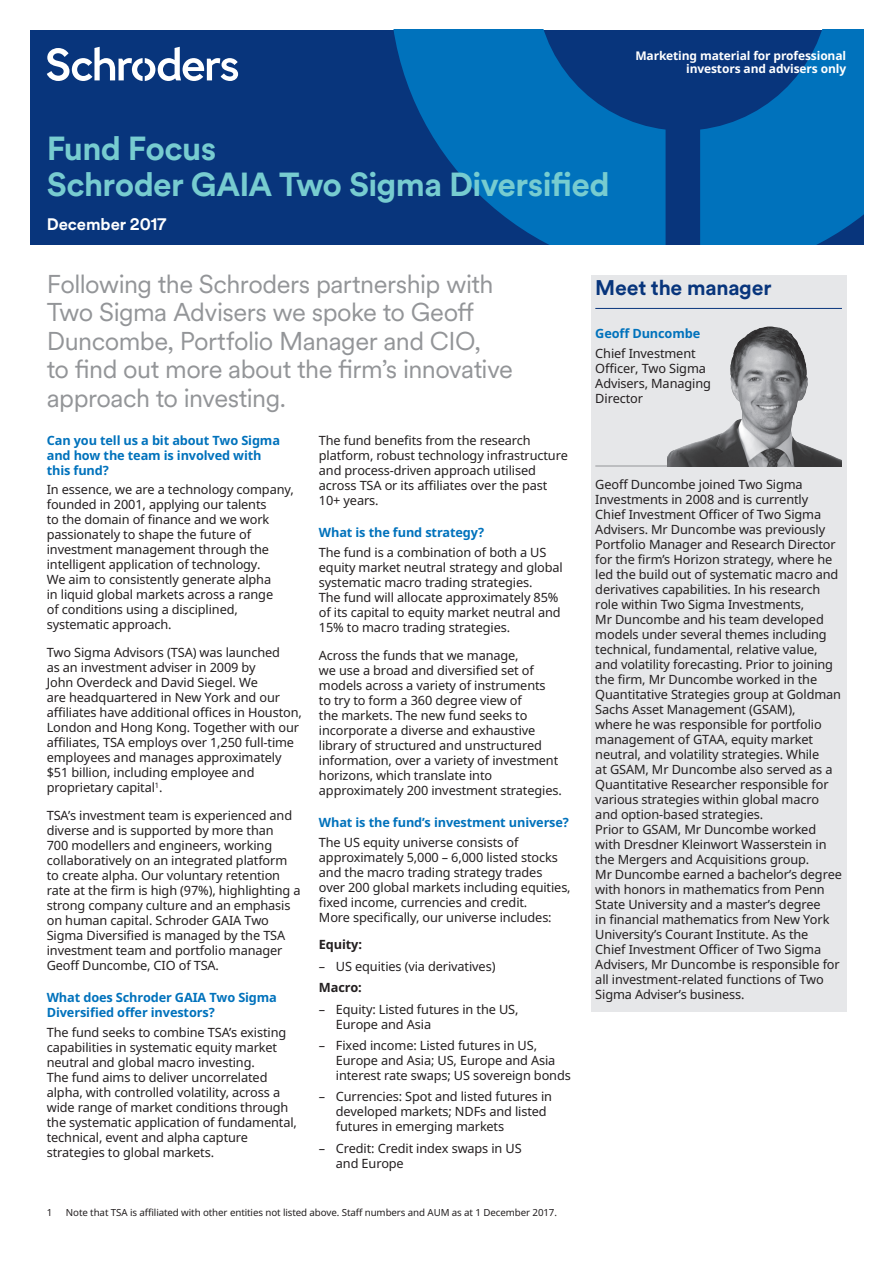
<style>
.page{position:relative;width:893px;height:1263px;background:#fff}
.page>*{position:absolute;margin:0;border:0;box-sizing:border-box;transform-origin:0 0}
._22_24_Heading_White{font:700 33px/36px "Schroders Circular";letter-spacing:-.02em;color:#77ccd0}
._17_19_Subheading_Pr{font:25.5px/28.5px "Schroders Circular";letter-spacing:-.02em;color:#939598}
._14_16_Title_Underli{font:700 21px "Schroders Circular";letter-spacing:-.01em;color:#08357c}
._11_13_Bold_White{font:700 16.5px "Schroders Circular";letter-spacing:-.005em;color:#fff}
._8_5_10_Body_Text_Bl{font:12.75px/15px "Noto Sans";letter-spacing:-.01em;color:#231f20}
._8_5_10_Sub_Head_Bod{font:700 12.75px/15px "Noto Sans";letter-spacing:-.01em;color:#0072bc}
._8_5_10_Body_Text_Bl-2{font:700 12.75px "Noto Sans";letter-spacing:-.01em;color:#231f20}
._7_5_9_Body_Text_Bla{font:700 12px/13.5px "Noto Sans UI";letter-spacing:-.01em;color:#fff;text-align:right}
._6_5_8_Footnote{font:9.75px "Noto Sans";letter-spacing:-.01em;color:#231f20}
</style>
<div class="page">
<div style="left:30px;top:30px;width:833px;height:214px;background:#08357c"></div>
<svg style="left:393px;top:30px;width:470px;height:214px;fill:#0072bc"></svg>
<svg style="left:47px;top:47px;width:191px;height:34px"></svg>
<div style="left:591px;top:275px;width:255px;height:737px;background:#e6e7e9"></div>
<hr style="left:595px;top:308px;width:247px;height:1px;background:#08357c">
<hr style="left:595px;top:466px;width:247px;height:1px;background:#939598">
<img style="left:668px;top:326px;width:174px;height:140px">
<p class="_22_24_Heading_White" style="left:47px;top:129px;width:564px">Fund Focus<br>Schroder GAIA Two Sigma Diversified</p>
<p class="_11_13_Bold_White" style="left:47px;top:212px;width:121px">December 2017</p>
<p class="_7_5_9_Body_Text_Bla" style="left:635px;top:48px;width:212px">Marketing material for professional investors and advisers only</p>
<p class="_17_19_Subheading_Pr" style="left:47px;top:269px;width:468px">Following the Schroders partnership with Two Sigma Advisers we spoke to Geoff Duncombe, Portfolio Manager and CIO,<br>to find out more about the firm’s innovative approach to investing.</p>
<p class="_8_5_10_Sub_Head_Bod" style="left:47px;top:432px;width:235px">Can you tell us a bit about Two Sigma and how the team is involved with this fund?</p>
<p class="_8_5_10_Body_Text_Bl" style="left:47px;top:482px;width:249px">In essence, we are a technology company, founded in 2001, applying our talents<br>to the domain of finance and we work passionately to shape the future of investment management through the intelligent application of technology.<br>We aim to consistently generate alpha<br>in liquid global markets across a range<br>of conditions using a disciplined, systematic approach.</p>
<p class="_8_5_10_Body_Text_Bl" style="left:47px;top:645px;width:257px">Two Sigma Advisors (TSA) was launched<br>as an investment adviser in 2009 by<br>John Overdeck and David Siegel. We<br>are headquartered in New York and our affiliates have additional offices in Houston, London and Hong Kong. Together with our affiliates, TSA employs over 1,250 full-time employees and manages approximately $51 billion, including employee and proprietary capital<sup>1</sup>.</p>
<p class="_8_5_10_Body_Text_Bl" style="left:47px;top:807px;width:255px">TSA’s investment team is experienced and diverse and is supported by more than<br>700 modellers and engineers, working collaboratively on an integrated platform to create alpha. Our voluntary retention rate at the firm is high (97%), highlighting a strong company culture and an emphasis on human capital. Schroder GAIA Two Sigma Diversified is managed by the TSA investment team and portfolio manager Geoff Duncombe, CIO of TSA.</p>
<p class="_8_5_10_Sub_Head_Bod" style="left:47px;top:990px;width:232px">What does Schroder GAIA Two Sigma<br>Diversified offer investors?</p>
<p class="_8_5_10_Body_Text_Bl" style="left:47px;top:1024px;width:252px">The fund seeks to combine TSA’s existing capabilities in systematic equity market neutral and global macro investing.<br>The fund aims to deliver uncorrelated alpha, with controlled volatility, across a wide range of market conditions through the systematic application of fundamental, technical, event and alpha capture strategies to global markets.</p>
<p class="_8_5_10_Body_Text_Bl" style="left:319px;top:432px;width:250px">The fund benefits from the research platform, robust technology infrastructure and process-driven approach utilised across TSA or its affiliates over the past 10+ years.</p>
<p class="_8_5_10_Sub_Head_Bod" style="left:319px;top:525px;width:167px">What is the fund strategy?</p>
<p class="_8_5_10_Body_Text_Bl" style="left:319px;top:544px;width:245px">The fund is a combination of both a US equity market neutral strategy and global systematic macro trading strategies.<br>The fund will allocate approximately 85% of its capital to equity market neutral and 15% to macro trading strategies.</p>
<p class="_8_5_10_Body_Text_Bl" style="left:319px;top:647px;width:244px">Across the funds that we manage,<br>we use a broad and diversified set of models across a variety of instruments<br>to try to form a 360 degree view of<br>the markets. The new fund seeks to incorporate a diverse and exhaustive library of structured and unstructured information, over a variety of investment horizons, which translate into approximately 200 investment strategies.</p>
<p class="_8_5_10_Sub_Head_Bod" style="left:319px;top:814px;width:252px">What is the fund’s investment universe?</p>
<p class="_8_5_10_Body_Text_Bl" style="left:319px;top:834px;width:253px">The US equity universe consists of approximately 5,000 – 6,000 listed stocks and the macro trading strategy trades over 200 global markets including equities, fixed income, currencies and credit.<br>More specifically, our universe includes:</p>
<p class="_8_5_10_Body_Text_Bl-2" style="left:319px;top:936px;width:45px">Equity:</p>
<p class="_8_5_10_Body_Text_Bl" style="left:336px;top:958px;width:161px">US equities (via derivatives)</p>
<p class="_8_5_10_Body_Text_Bl-2" style="left:319px;top:978px;width:44px">Macro:</p>
<p class="_8_5_10_Body_Text_Bl" style="left:336px;top:1001px;width:184px">Equity: Listed futures in the US,<br>Europe and Asia</p>
<p class="_8_5_10_Body_Text_Bl" style="left:336px;top:1037px;width:236px">Fixed income: Listed futures in US,<br>Europe and Asia; US, Europe and Asia interest rate swaps; US sovereign bonds</p>
<p class="_8_5_10_Body_Text_Bl" style="left:336px;top:1089px;width:218px">Currencies: Spot and listed futures in developed markets; NDFs and listed futures in emerging markets</p>
<p class="_8_5_10_Body_Text_Bl" style="left:336px;top:1140px;width:187px">Credit: Credit index swaps in US and Europe</p>
<p class="_6_5_8_Footnote" style="left:47px;top:1206px;width:7px">1</p>
<p class="_6_5_8_Footnote" style="left:66px;top:1206px;width:493px">Note that TSA is affiliated with other entities not listed above. Staff numbers and AUM as at 1 December 2017.</p>
<p class="_14_16_Title_Underli" style="left:595px;top:273px;width:178px">Meet the manager</p>
<p class="_8_5_10_Sub_Head_Bod" style="left:595px;top:326px;width:106px">Geoff Duncombe</p>
<p class="_8_5_10_Body_Text_Bl" style="left:595px;top:346px;width:117px">Chief Investment<br>Officer, Two Sigma<br>Advisers, Managing<br>Director</p>
<p class="_8_5_10_Body_Text_Bl" style="left:595px;top:476px;width:248px">Geoff Duncombe joined Two Sigma Investments in 2008 and is currently<br>Chief Investment Officer of Two Sigma Advisers. Mr Duncombe was previously Portfolio Manager and Research Director for the firm’s Horizon strategy, where he led the build out of systematic macro and derivatives capabilities. In his research role within Two Sigma Investments,<br>Mr Duncombe and his team developed models under several themes including technical, fundamental, relative value, and volatility forecasting. Prior to joining the firm, Mr Duncombe worked in the Quantitative Strategies group at Goldman Sachs Asset Management (GSAM),<br>where he was responsible for portfolio management of GTAA, equity market neutral, and volatility strategies. While<br>at GSAM, Mr Duncombe also served as a Quantitative Researcher responsible for various strategies within global macro and option-based strategies.<br>Prior to GSAM, Mr Duncombe worked with Dresdner Kleinwort Wasserstein in the Mergers and Acquisitions group.<br>Mr Duncombe earned a bachelor’s degree with honors in mathematics from Penn State University and a master’s degree<br>in financial mathematics from New York University’s Courant Institute. As the Chief Investment Officer of Two Sigma Advisers, Mr Duncombe is responsible for all investment-related functions of Two Sigma Adviser’s business.</p>
</div>
